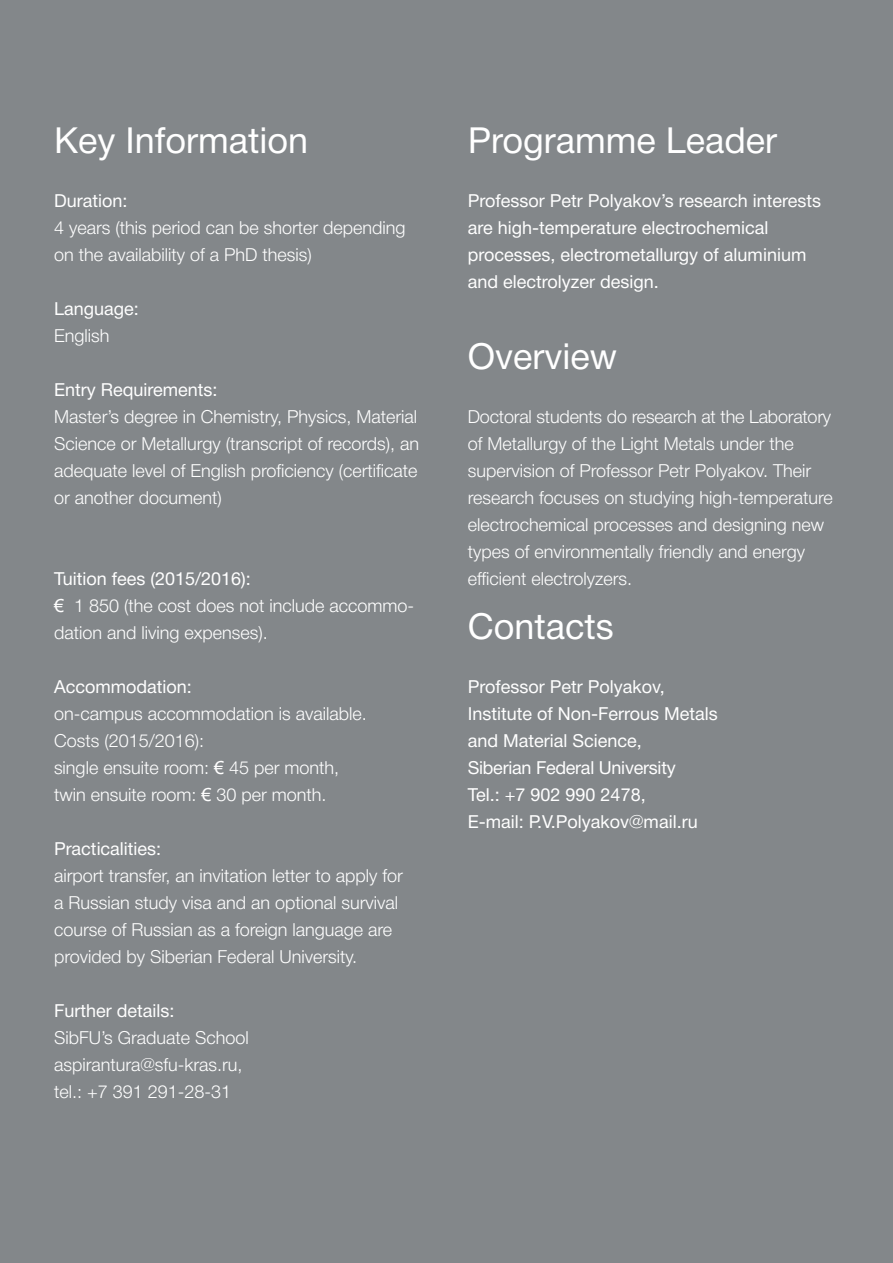
<style>
.page{position:relative;width:893px;height:1263px;background:#83878a}
.page>*{position:absolute;margin:0;border:0;box-sizing:border-box;transform-origin:0 0}
.t1{font:36px "Helvetica Neue Cyr";color:#fff}
.t2{font:300 18px/27px "Helvetica Neue Cyr";color:#fff}
.t3{font:18px "Helvetica Neue Cyr";color:#fff}
.s1{font-family:"Arial";font-weight:400}
</style>
<div class="page">
<p class="t1" style="left:54px;top:121px;width:256px">Key Information</p>
<p class="t3" style="left:54px;top:191px;width:75px">Duration:</p>
<p class="t2" style="left:54px;top:215px;width:353px">4 years (this period can be shorter depending on the availability of a PhD thesis)</p>
<p class="t3" style="left:54px;top:299px;width:86px">Language:</p>
<p class="t2" style="left:54px;top:323px;width:57px">English</p>
<p class="t3" style="left:54px;top:380px;width:165px">Entry Requirements:</p>
<p class="t2" style="left:54px;top:404px;width:367px;text-align:justify">Master’s degree in Chemistry, Physics, Material Science or Metallurgy (transcript of records), an adequate level of English proficiency (certificate or another document)</p>
<p class="t3" style="left:54px;top:569px;width:198px">Tuition fees (2015/2016):</p>
<p class="t2" style="left:54px;top:593px;width:362px"><span class="s1">€</span> 1 850 (the cost does not include accommo&shy;dation and living expenses).</p>
<p class="t3" style="left:54px;top:677px;width:139px">Accommodation:</p>
<p class="t2" style="left:54px;top:701px;width:314px">on-campus accommodation is available.</p>
<p class="t2" style="left:54px;top:728px;width:152px">Costs (2015/2016):</p>
<p class="t2" style="left:54px;top:755px;width:287px">single ensuite room: <span class="s1">€</span> 45 per month,</p>
<p class="t2" style="left:54px;top:782px;width:274px">twin ensuite room: <span class="s1">€</span> 30 per month.</p>
<p class="t3" style="left:54px;top:839px;width:109px">Practicalities:</p>
<p class="t2" style="left:54px;top:863px;width:350px">airport transfer, an invitation letter to apply for a Russian study visa and an optional survival course of Russian as a foreign language are provided by Siberian Federal University.</p>
<p class="t3" style="left:54px;top:1001px;width:122px">Further details:</p>
<p class="t2" style="left:54px;top:1025px;width:196px">SibFU’s Graduate School</p>
<p class="t2" style="left:54px;top:1052px;width:190px">aspirantura@sfu-kras.ru,</p>
<p class="t2" style="left:54px;top:1079px;width:179px">tel.: +7 391 291-28-31</p>
<p class="t1" style="left:468px;top:121px;width:311px">Programme Leader</p>
<p class="t3" style="left:468px;top:191px;width:355px">Professor Petr Polyakov’s research interests</p>
<p class="t3" style="left:468px;top:218px;width:302px">are high-temperature electrochemical</p>
<p class="t3" style="left:468px;top:245px;width:340px">processes, electrometallurgy of aluminium</p>
<p class="t3" style="left:468px;top:272px;width:192px">and electrolyzer design.</p>
<p class="t1" style="left:468px;top:337px;width:151px">Overview</p>
<p class="t2" style="left:468px;top:404px;width:365px">Doctoral students do research at the Laboratory</p>
<p class="t2" style="left:468px;top:431px;width:367px">of Metallurgy of the Light Metals under the supervision of Professor Petr Polyakov. Their research focuses on studying high-temperature electrochemical processes and designing new types of environmentally friendly and energy efficient electrolyzers.</p>
<p class="t1" style="left:468px;top:607px;width:148px">Contacts</p>
<p class="t3" style="left:468px;top:677px;width:198px">Professor Petr Polyakov,</p>
<p class="t3" style="left:468px;top:704px;width:252px">Institute of Non-Ferrous Metals</p>
<p class="t3" style="left:468px;top:731px;width:176px">and Material Science,</p>
<p class="t3" style="left:468px;top:758px;width:209px">Siberian Federal University</p>
<p class="t3" style="left:468px;top:785px;width:179px">Tel.: +7 902 990 2478,</p>
<p class="t3" style="left:468px;top:812px;width:231px">E-mail: P.V.Polyakov@mail.ru</p>
</div>
